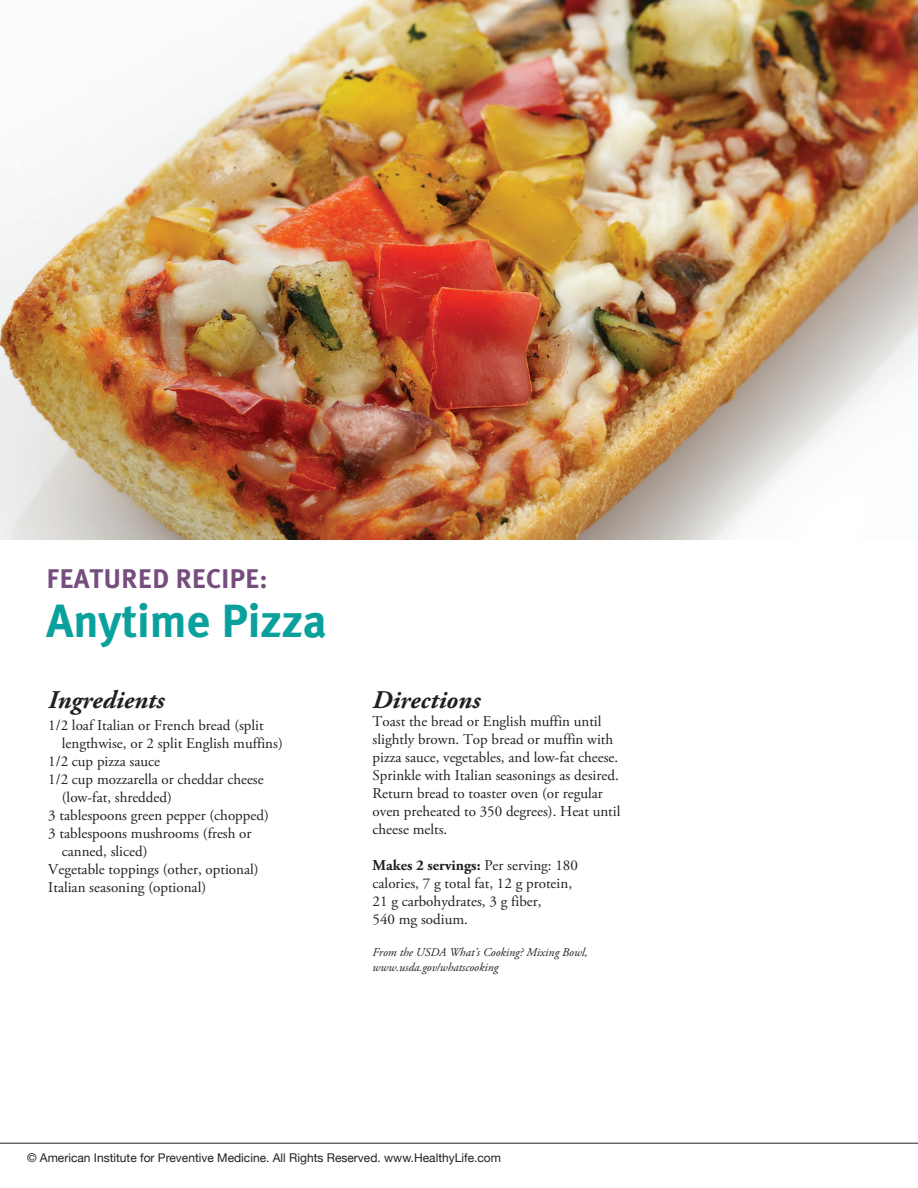
<style>
.page{position:relative;width:918px;height:1188px;background:#fff}
.page>*{position:absolute;margin:0;border:0;box-sizing:border-box;transform-origin:0 0}
.t1{font:700 46.5px "Meta Plus";color:#0aa19d}
.t2{font:700 27px "Meta Plus";color:#764e7d}
.t3{font:italic 700 25.5px "Adobe Garamond Pro";color:#231f20}
.t4{font:15px/18px "Adobe Garamond Pro";color:#231f20}
.t5{font:12px "Helvetica Neue";color:#231f20}
.t6{font:italic 12px/14.4px "Adobe Garamond Pro";color:#231f20}
.s1{font-weight:700}
</style>
<div class="page">
<img style="left:0;top:1px;width:918px;height:539px">
<hr style="left:0;top:0;width:918px;height:1px;background:#e6e7e9">
<hr style="left:0;top:1143px;width:918px;height:1px;background:#231f20">
<p class="t2" style="left:46px;top:563px;width:223px">FEATURED RECIPE:</p>
<p class="t1" style="left:46px;top:594px;width:282px">Anytime Pizza</p>
<p class="t3" style="left:48px;top:685px;width:118px">Ingredients</p>
<p class="t4" style="left:62px;top:717px;width:222px;text-indent:-14px">1/2 loaf Italian or French bread (split lengthwise, or 2 split English muffins)</p>
<p class="t4" style="left:48px;top:753px;width:113px">1/2 cup pizza sauce</p>
<p class="t4" style="left:62px;top:771px;width:203px;text-indent:-14px">1/2 cup mozzarella or cheddar cheese (low-fat, shredded)</p>
<p class="t4" style="left:48px;top:807px;width:222px">3 tablespoons green pepper (chopped)</p>
<p class="t4" style="left:62px;top:825px;width:191px;text-indent:-14px">3 tablespoons mushrooms (fresh or canned, sliced)</p>
<p class="t4" style="left:48px;top:861px;width:212px">Vegetable toppings (other, optional)</p>
<p class="t4" style="left:48px;top:879px;width:159px">Italian seasoning (optional)</p>
<p class="t3" style="left:373px;top:685px;width:109px">Directions</p>
<p class="t4" style="left:373px;top:713px;width:249px">Toast the bread or English muffin until slightly brown. Top bread or muffin with pizza sauce, vegetables, and low-fat cheese.<br>Sprinkle with Italian seasonings as desired.<br>Return bread to toaster oven (or regular oven preheated to 350 degrees). Heat until cheese melts.</p>
<p class="t4" style="left:373px;top:857px;width:207px"><span class="s1">Makes 2 servings:</span> Per serving: 180 calories, 7 g total fat, 12 g protein,<br>21 g carbohydrates, 3 g fiber,<br>540 mg sodium.</p>
<p class="t6" style="left:373px;top:946px;width:217px">From the USDA What’s Cooking? Mixing Bowl, www.usda.gov/whatscooking</p>
<p class="t5" style="left:27px;top:1150px;width:476px">© American Institute for Preventive Medicine. All Rights Reserved. www.HealthyLife.com</p>
</div>
